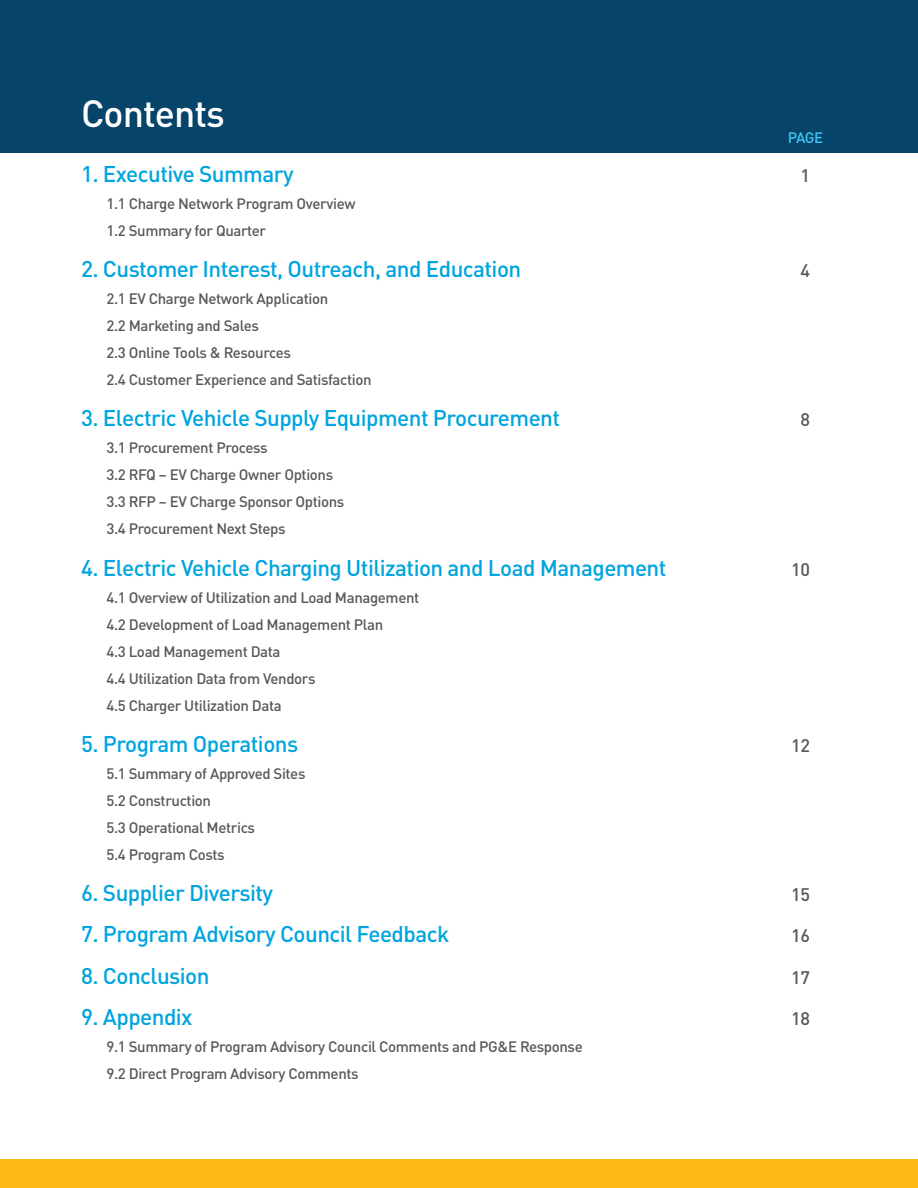
<style>
.page{position:relative;width:918px;height:1188px;background:#fff}
.page>*{position:absolute;margin:0;border:0;box-sizing:border-box;transform-origin:0 0}
.TOC_Title{font:500 37.5px "DINOT";letter-spacing:-.025em;color:#fff}
.Section_TOC{font:500 22.5px "DINOT";letter-spacing:-.025em;color:#00a4de}
.Section_TOC-2{font:500 18px "DINOT";letter-spacing:-.025em;color:#57585a}
.Subhead_TOC{font:500 15px "DINOT";letter-spacing:-.025em;color:#57585a}
.Subhead_TOC-2{font:500 15px "DINOT";color:#40c7f4}
</style>
<div class="page">
<div style="left:0;top:1159px;width:918px;height:29px;background:#fcb814"></div>
<div style="left:0;top:0;width:918px;height:152px;background:#064469"></div>
<p class="TOC_Title" style="left:81px;top:90px;width:145px">Contents</p>
<p class="Section_TOC" style="left:81px;top:159px;width:214px">1. Executive Summary</p>
<p class="Section_TOC-2" style="left:800px;top:164px;width:11px">1</p>
<p class="Subhead_TOC" style="left:106px;top:194px;width:250px">1.1 Charge Network Program Overview</p>
<p class="Subhead_TOC" style="left:106px;top:221px;width:161px">1.2 Summary for Quarter</p>
<p class="Section_TOC" style="left:81px;top:255px;width:442px">2. Customer Interest, Outreach, and Education</p>
<p class="Section_TOC-2" style="left:800px;top:259px;width:11px">4</p>
<p class="Subhead_TOC" style="left:106px;top:289px;width:223px">2.1 EV Charge Network Application</p>
<p class="Subhead_TOC" style="left:106px;top:316px;width:154px">2.2 Marketing and Sales</p>
<p class="Subhead_TOC" style="left:106px;top:343px;width:186px">2.3 Online Tools &amp; Resources</p>
<p class="Subhead_TOC" style="left:106px;top:370px;width:267px">2.4 Customer Experience and Satisfaction</p>
<p class="Section_TOC" style="left:81px;top:404px;width:481px">3. Electric Vehicle Supply Equipment Procurement</p>
<p class="Section_TOC-2" style="left:800px;top:408px;width:11px">8</p>
<p class="Subhead_TOC" style="left:106px;top:438px;width:163px">3.1 Procurement Process</p>
<p class="Subhead_TOC" style="left:106px;top:465px;width:228px">3.2 RFQ – EV Charge Owner Options</p>
<p class="Subhead_TOC" style="left:106px;top:492px;width:239px">3.3 RFP – EV Charge Sponsor Options</p>
<p class="Subhead_TOC" style="left:106px;top:519px;width:181px">3.4 Procurement Next Steps</p>
<p class="Section_TOC" style="left:81px;top:553px;width:587px">4. Electric Vehicle Charging Utilization and Load Management</p>
<p class="Section_TOC-2" style="left:791px;top:558px;width:20px">10</p>
<p class="Subhead_TOC" style="left:106px;top:588px;width:314px">4.1 Overview of Utilization and Load Management</p>
<p class="Subhead_TOC" style="left:106px;top:615px;width:278px">4.2 Development of Load Management Plan</p>
<p class="Subhead_TOC" style="left:106px;top:642px;width:176px">4.3 Load Management Data</p>
<p class="Subhead_TOC" style="left:106px;top:669px;width:210px">4.4 Utilization Data from Vendors</p>
<p class="Subhead_TOC" style="left:106px;top:696px;width:177px">4.5 Charger Utilization Data</p>
<p class="Section_TOC" style="left:81px;top:729px;width:219px">5. Program Operations</p>
<p class="Section_TOC-2" style="left:791px;top:734px;width:20px">12</p>
<p class="Subhead_TOC" style="left:106px;top:764px;width:201px">5.1 Summary of Approved Sites</p>
<p class="Subhead_TOC" style="left:106px;top:791px;width:106px">5.2 Construction</p>
<p class="Subhead_TOC" style="left:106px;top:818px;width:150px">5.3 Operational Metrics</p>
<p class="Subhead_TOC" style="left:106px;top:845px;width:120px">5.4 Program Costs</p>
<p class="Section_TOC" style="left:81px;top:879px;width:194px">6. Supplier Diversity</p>
<p class="Section_TOC-2" style="left:791px;top:883px;width:20px">15</p>
<p class="Section_TOC" style="left:81px;top:920px;width:370px">7. Program Advisory Council Feedback</p>
<p class="Section_TOC-2" style="left:791px;top:924px;width:20px">16</p>
<p class="Section_TOC" style="left:81px;top:961px;width:130px">8. Conclusion</p>
<p class="Section_TOC-2" style="left:791px;top:966px;width:20px">17</p>
<p class="Section_TOC" style="left:81px;top:1002px;width:113px">9. Appendix</p>
<p class="Section_TOC-2" style="left:791px;top:1007px;width:20px">18</p>
<p class="Subhead_TOC" style="left:106px;top:1037px;width:478px">9.1 Summary of Program Advisory Council Comments and PG&amp;E Response</p>
<p class="Subhead_TOC" style="left:106px;top:1064px;width:254px">9.2 Direct Program Advisory Comments</p>
<p class="Subhead_TOC-2" style="left:788px;top:128px;width:37px">PAGE</p>
</div>
